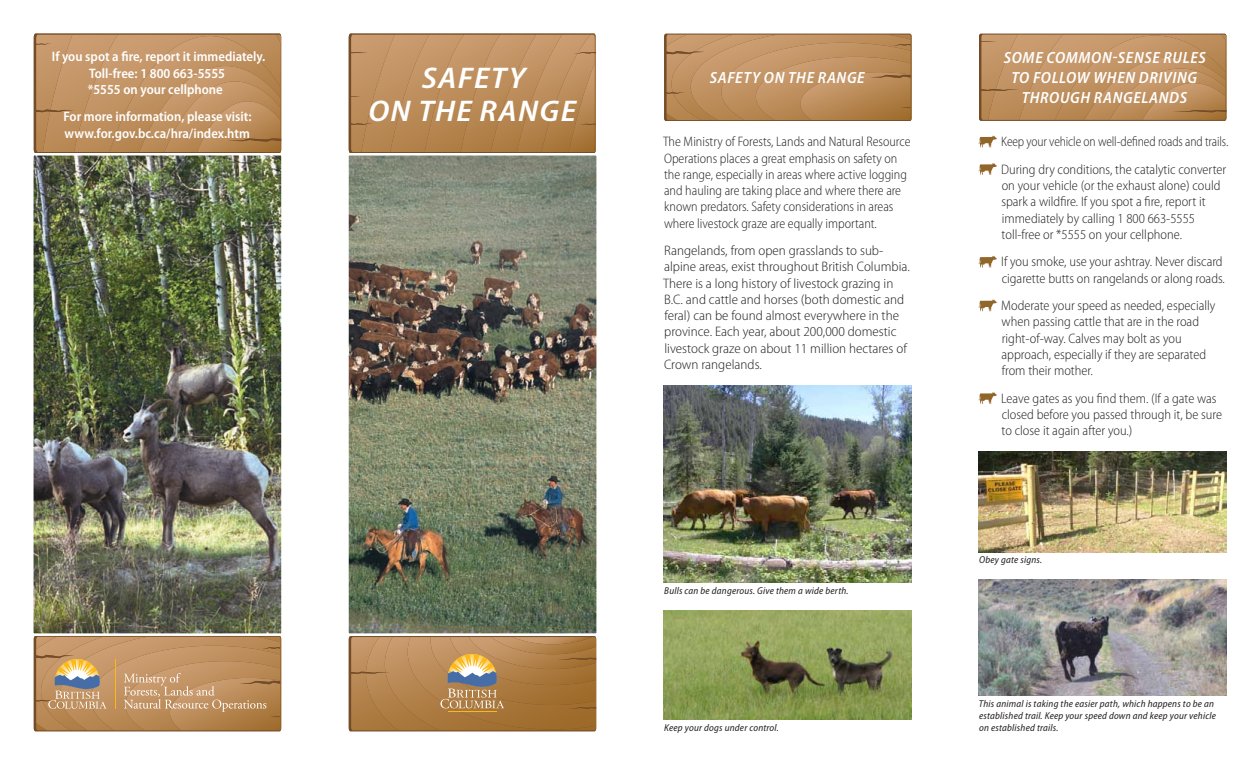
<style>
.page{position:relative;width:1260px;height:765px;background:#fff}
.page>*{position:absolute;margin:0;border:0;box-sizing:border-box;transform-origin:0 0}
.t1{font:italic 600 semi-condensed 30px/33.8px "Myriad Pro";letter-spacing:.04em;color:#fff;text-align:center;scale:1.12 1}
.t2{font:italic 600 semi-condensed 16.25px/20px "Myriad Pro";letter-spacing:.04em;color:#fff;text-align:center}
.t3{font:300 semi-condensed 13.75px/16.2px "Myriad Pro";color:#231f20}
.t4{font:300 semi-condensed 13.75px/16.2px "Myriad Pro";color:#231f20;scale:1.05 1}
.t5{font:600 semi-condensed 13.75px/16.2px "Myriad Pro";color:#fff;text-align:center}
.t6{font:300 semi-condensed 13.75px "Myriad Pro";color:#231f20;scale:.93 1}
.t7{font:italic semi-condensed 10px/12px "Myriad Pro";letter-spacing:.02em;color:#231f20}
</style>
<div class="page">
<svg style="left:664px;top:34px;width:248px;height:87px;background:#bb8c5c"></svg>
<svg style="left:979px;top:34px;width:247px;height:87px;background:#bd8e5f"></svg>
<svg style="left:34px;top:34px;width:247px;height:118px;background:#be8f60"></svg>
<svg style="left:349px;top:34px;width:247px;height:118px;background:#ba8b59"></svg>
<img style="left:348px;top:152px;width:249px;height:482px">
<img style="left:33px;top:152px;width:249px;height:482px">
<svg style="left:979px;top:136px;width:18px;height:12px"></svg>
<svg style="left:979px;top:299px;width:18px;height:12px"></svg>
<svg style="left:979px;top:256px;width:18px;height:12px"></svg>
<svg style="left:979px;top:163px;width:18px;height:12px"></svg>
<svg style="left:979px;top:392px;width:18px;height:12px"></svg>
<svg style="left:34px;top:636px;width:247px;height:95px;background:#bd9163"></svg>
<hr style="left:115px;top:659px;width:1px;height:50px;background:#fcb814">
<svg style="left:349px;top:636px;width:247px;height:95px;background:#af814d"></svg>
<img style="left:979px;top:452px;width:247px;height:100px">
<img style="left:979px;top:580px;width:247px;height:116px">
<img style="left:664px;top:385px;width:247px;height:198px">
<img style="left:664px;top:611px;width:247px;height:109px">
<p class="t5" style="left:52px;top:49px;width:215px">If you spot a fire, report it immediately.<br>Toll-free: 1 800 663-5555<br>*5555 on your cellphone</p>
<p class="t5" style="left:64px;top:109px;width:190px;text-align:left">For more information, please visit: www.for.gov.bc.ca/hra/index.htm</p>
<p class="t1" style="left:369px;top:61px;width:187px">SAFETY<br>ON THE RANGE</p>
<p class="t2" style="left:710px;top:68px;width:156px">SAFETY ON THE RANGE</p>
<p class="t3" style="left:663px;top:134px;width:249px">The Ministry of Forests, Lands and Natural Resource Operations places a great emphasis on safety on the range, especially in areas where active logging and hauling are taking place and where there are known predators. Safety considerations in areas where livestock graze are equally important.</p>
<p class="t4" style="left:663px;top:243px;width:237px">Rangelands, from open grasslands to sub&shy;alpine areas, exist throughout British Columbia.<br>There is a long history of livestock grazing in B.C. and cattle and horses (both domestic and feral) can be found almost everywhere in the province. Each year, about 200,000 domestic livestock graze on about 11 million hectares of Crown rangelands.</p>
<p class="t7" style="left:664px;top:585px;width:186px">Bulls can be dangerous. Give them a wide berth.</p>
<p class="t7" style="left:664px;top:722px;width:116px">Keep your dogs under control.</p>
<p class="t2" style="left:1004px;top:48px;width:203px">SOME COMMON-SENSE RULES<br>TO FOLLOW WHEN DRIVING<br>THROUGH RANGELANDS</p>
<p class="t6" style="left:1001px;top:134px;width:246px">Keep your vehicle on well-defined roads and trails.</p>
<p class="t3" style="left:1001px;top:161px;width:226px">During dry conditions, the catalytic converter on your vehicle (or the exhaust alone) could spark a wildfire. If you spot a fire, report it immediately by calling 1 800 663-5555 toll-free or *5555 on your cellphone.</p>
<p class="t3" style="left:1001px;top:254px;width:225px">If you smoke, use your ashtray. Never discard cigarette butts on rangelands or along roads.</p>
<p class="t3" style="left:1001px;top:298px;width:216px">Moderate your speed as needed, especially when passing cattle that are in the road right-of-way. Calves may bolt as you approach, especially if they are separated from their mother.</p>
<p class="t3" style="left:1001px;top:390px;width:222px">Leave gates as you find them. (If a gate was closed before you passed through it, be sure to close it again after you.)</p>
<p class="t7" style="left:979px;top:554px;width:64px">Obey gate signs.</p>
<p class="t7" style="left:979px;top:698px;width:238px">This animal is taking the easier path, which happens to be an established trail. Keep your speed down and keep your vehicle on established trails.</p>
</div>
